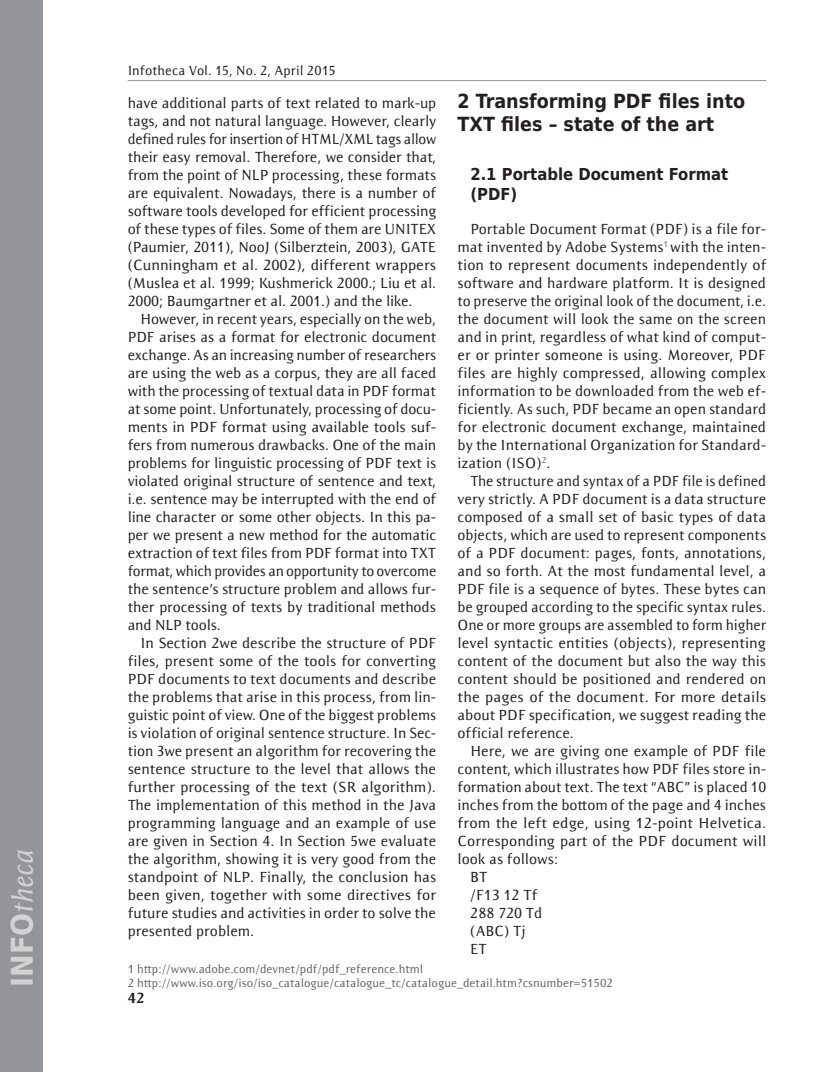
<style>
.page{position:relative;width:830px;height:1072px;background:#fff}
.page>*{position:absolute;margin:0;border:0;box-sizing:border-box;transform-origin:0 0}
.t1{font:italic 30px "Resavska BG Sans";color:#d1d2d4}
.t2{font:700 19.5px/23.4px "DejaVu Sans Condensed";color:#231f20}
.t3{font:700 16.5px/19.8px "DejaVu Sans Condensed";color:#231f20}
.t4{font:15px/18px "Resavska BG Sans";color:#231f20;text-align:justify}
.t5{font:700 15px "Resavska BG Sans";color:#231f20}
.t6{font:13.5px "Resavska BG Sans";letter-spacing:.005em;color:#231f20}
.t7{font:12px/14.4px "Resavska BG Sans";color:#636366}
.s1{font-family:"DejaVu Sans Condensed";font-weight:700;font-style:normal}
</style>
<div class="page">
<hr style="left:128px;top:80px;width:637px;height:1px;background:#939598">
<div style="left:0;top:0;width:43px;height:1071px;background:#939598"></div>
<h1 class="t1" style="left:6px;top:986px;width:139px;rotate:-90deg"><span class="s1">INFO</span>theca</h1>
<p class="t6" style="left:128px;top:63px;width:209px">Infotheca Vol. 15, No. 2, April 2015</p>
<h2 class="t2" style="left:457px;top:89px;width:289px">2 Transforming PDF files into<br>TXT files – state of the art</h2>
<p class="t3" style="left:470px;top:164px;width:259px">2.1 Portable Document Format (PDF)</p>
<p class="t4" style="left:457px;top:220px;width:310px;text-indent:13px">Portable Document Format (PDF) is a file for&shy;mat invented by Adobe Systems<sup>1</sup> with the inten&shy;tion to represent documents independently of software and hardware platform. It is designed to preserve the original look of the document, i.e. the document will look the same on the screen and in print, regardless of what kind of comput&shy;er or printer someone is using. Moreover, PDF files are highly compressed, allowing complex information to be downloaded from the web ef&shy;ficiently. As such, PDF became an open standard for electronic document exchange, maintained by the International Organization for Standard&shy;ization (ISO)<sup>2</sup>.</p>
<p class="t4" style="left:457px;top:472px;width:310px;text-indent:13px">The structure and syntax of a PDF file is defined very strictly. A PDF document is a data structure composed of a small set of basic types of data objects, which are used to represent components of a PDF document: pages, fonts, annotations, and so forth. At the most fundamental level, a PDF file is a sequence of bytes. These bytes can be grouped according to the specific syntax rules.<br>One or more groups are assembled to form higher level syntactic entities (objects), representing content of the document but also the way this content should be positioned and rendered on the pages of the document. For more details about PDF specification, we suggest reading the official reference.</p>
<p class="t4" style="left:470px;top:742px;width:297px">Here, we are giving one example of PDF file</p>
<p class="t4" style="left:457px;top:760px;width:310px">content, which illustrates how PDF files store in-</p>
<p class="t4" style="left:457px;top:778px;width:310px">formation about text. The text “ABC” is placed 10</p>
<p class="t4" style="left:457px;top:796px;width:310px">inches from the bottom of the page and 4 inches</p>
<p class="t4" style="left:457px;top:814px;width:310px">from the left edge, using 12-point Helvetica.</p>
<p class="t4" style="left:457px;top:832px;width:310px">Corresponding part of the PDF document will</p>
<p class="t4" style="left:457px;top:850px;width:102px">look as follows:</p>
<p class="t4" style="left:470px;top:868px;width:19px">BT</p>
<p class="t4" style="left:470px;top:886px;width:68px">/F13 12 Tf</p>
<p class="t4" style="left:470px;top:904px;width:74px">288 720 Td</p>
<p class="t4" style="left:470px;top:922px;width:57px">(ABC) Tj</p>
<p class="t4" style="left:470px;top:940px;width:18px">ET</p>
<p class="t7" style="left:128px;top:961px;width:486px">1 http://www.adobe.com/devnet/pdf/pdf_reference.html<br>2 http://www.iso.org/iso/iso_catalogue/catalogue_tc/catalogue_detail.htm?csnumber=51502</p>
<p class="t4" style="left:128px;top:94px;width:310px">have additional parts of text related to mark-up tags, and not natural language. However, clearly defined rules for insertion of HTML/XML tags allow their easy removal. Therefore, we consider that, from the point of NLP processing, these formats are equivalent. Nowadays, there is a number of software tools developed for efficient processing of these types of files. Some of them are UNITEX (Paumier, 2011), NooJ (Silberztein, 2003), GATE (Cunningham et al. 2002), different wrappers (Muslea et al. 1999; Kushmerick 2000.; Liu et al.<br>2000; Baumgartner et al. 2001.) and the like.</p>
<p class="t4" style="left:128px;top:310px;width:310px;text-indent:13px">However, in recent years, especially on the web, PDF arises as a format for electronic document exchange. As an increasing number of researchers are using the web as a corpus, they are all faced with the processing of textual data in PDF format at some point. Unfortunately, processing of docu&shy;ments in PDF format using available tools suf&shy;fers from numerous drawbacks. One of the main problems for linguistic processing of PDF text is violated original structure of sentence and text, i.e. sentence may be interrupted with the end of line character or some other objects. In this pa&shy;per we present a new method for the automatic extraction of text files from PDF format into TXT format, which provides an opportunity to overcome the sentence’s structure problem and allows fur&shy;ther processing of texts by traditional methods and NLP tools.</p>
<p class="t4" style="left:128px;top:634px;width:310px;text-indent:13px">In Section 2we describe the structure of PDF files, present some of the tools for converting PDF documents to text documents and describe the problems that arise in this process, from lin&shy;guistic point of view. One of the biggest problems is violation of original sentence structure. In Sec&shy;tion 3we present an algorithm for recovering the sentence structure to the level that allows the further processing of the text (SR algorithm).<br>The implementation of this method in the Java programming language and an example of use are given in Section 4. In Section 5we evaluate the algorithm, showing it is very good from the standpoint of NLP. Finally, the conclusion has been given, together with some directives for future studies and activities in order to solve the presented problem.</p>
<p class="t5" style="left:128px;top:989px;width:18px">42</p>
</div>
